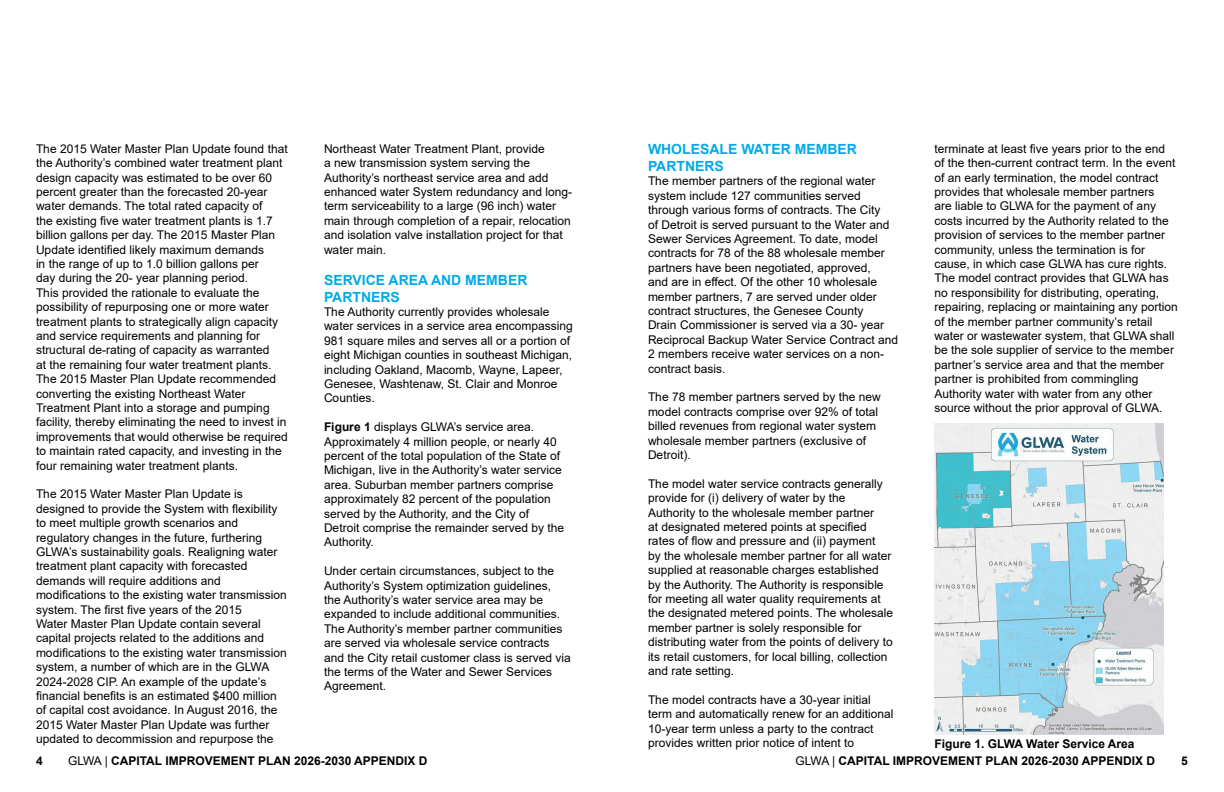
<style>
.page{position:relative;width:1224px;height:792px;background:#fff}
.page>*{position:absolute;margin:0;border:0;box-sizing:border-box;transform-origin:0 0}
.t1{font:700 14px/16.8px "Arial";color:#00abe8}
.t2{font:12px/14.4px "Arial";color:#000}
.t3{font:700 12px "Arial";color:#000}
.s1{font-weight:700}
.s2{font-weight:400}
</style>
<div class="page">
<img style="left:935px;top:423px;width:229px;height:312px">
<p class="t2" style="left:36px;top:141px;width:253px">The 2015 Water Master Plan Update found that the Authority’s combined water treatment plant design capacity was estimated to be over 60 percent greater than the forecasted 20-year water demands. The total rated capacity of<br>the existing five water treatment plants is 1.7 billion gallons per day. The 2015 Master Plan Update identified likely maximum demands<br>in the range of up to 1.0 billion gallons per<br>day during the 20- year planning period.<br>This provided the rationale to evaluate the possibility of repurposing one or more water treatment plants to strategically align capacity and service requirements and planning for structural de-rating of capacity as warranted<br>at the remaining four water treatment plants.<br>The 2015 Master Plan Update recommended converting the existing Northeast Water Treatment Plant into a storage and pumping facility, thereby eliminating the need to invest in improvements that would otherwise be required to maintain rated capacity, and investing in the four remaining water treatment plants.</p>
<p class="t2" style="left:36px;top:487px;width:252px">The 2015 Water Master Plan Update is designed to provide the System with flexibility to meet multiple growth scenarios and regulatory changes in the future, furthering GLWA’s sustainability goals. Realigning water treatment plant capacity with forecasted demands will require additions and modifications to the existing water transmission system. The first five years of the 2015<br>Water Master Plan Update contain several capital projects related to the additions and modifications to the existing water transmission system, a number of which are in the GLWA 2024-2028 CIP. An example of the update’s financial benefits is an estimated $400 million of capital cost avoidance. In August 2016, the 2015 Water Master Plan Update was further updated to decommission and repurpose the</p>
<p class="t2" style="left:324px;top:141px;width:250px">Northeast Water Treatment Plant, provide<br>a new transmission system serving the Authority’s northeast service area and add enhanced water System redundancy and long&shy;term serviceability to a large (96 inch) water main through completion of a repair, relocation and isolation valve installation project for that water main.</p>
<p class="t1" style="left:324px;top:272px;width:205px">SERVICE AREA AND MEMBER<br>PARTNERS</p>
<p class="t2" style="left:324px;top:304px;width:250px">The Authority currently provides wholesale water services in a service area encompassing 981 square miles and serves all or a portion of eight Michigan counties in southeast Michigan, including Oakland, Macomb, Wayne, Lapeer, Genesee, Washtenaw, St. Clair and Monroe Counties.</p>
<p class="t2" style="left:324px;top:420px;width:242px"><span class="s1">Figure 1</span> displays GLWA’s service area.<br>Approximately 4 million people, or nearly 40 percent of the total population of the State of Michigan, live in the Authority’s water service area. Suburban member partners comprise approximately 82 percent of the population served by the Authority, and the City of Detroit comprise the remainder served by the Authority.</p>
<p class="t2" style="left:324px;top:564px;width:248px">Under certain circumstances, subject to the Authority’s System optimization guidelines, the Authority’s water service area may be expanded to include additional communities.<br>The Authority’s member partner communities are served via wholesale service contracts and the City retail customer class is served via the terms of the Water and Sewer Services Agreement.</p>
<p class="t1" style="left:648px;top:141px;width:210px">WHOLESALE WATER MEMBER<br>PARTNERS</p>
<p class="t2" style="left:648px;top:174px;width:252px">The member partners of the regional water system include 127 communities served through various forms of contracts. The City<br>of Detroit is served pursuant to the Water and Sewer Services Agreement. To date, model contracts for 78 of the 88 wholesale member partners have been negotiated, approved,<br>and are in effect. Of the other 10 wholesale member partners, 7 are served under older contract structures, the Genesee County<br>Drain Commissioner is served via a 30- year Reciprocal Backup Water Service Contract and 2 members receive water services on a non&shy;contract basis.</p>
<p class="t2" style="left:648px;top:390px;width:234px">The 78 member partners served by the new model contracts comprise over 92% of total billed revenues from regional water system wholesale member partners (exclusive of Detroit).</p>
<p class="t2" style="left:648px;top:476px;width:247px">The model water service contracts generally provide for (i) delivery of water by the Authority to the wholesale member partner<br>at designated metered points at specified rates of flow and pressure and (ii) payment<br>by the wholesale member partner for all water supplied at reasonable charges established by the Authority. The Authority is responsible for meeting all water quality requirements at the designated metered points. The wholesale member partner is solely responsible for distributing water from the points of delivery to its retail customers, for local billing, collection and rate setting.</p>
<p class="t2" style="left:648px;top:692px;width:247px">The model contracts have a 30-year initial term and automatically renew for an additional 10-year term unless a party to the contract provides written prior notice of intent to</p>
<p class="t2" style="left:935px;top:141px;width:245px">terminate at least five years prior to the end of the then-current contract term. In the event of an early termination, the model contract provides that wholesale member partners<br>are liable to GLWA for the payment of any costs incurred by the Authority related to the provision of services to the member partner community, unless the termination is for cause, in which case GLWA has cure rights.<br>The model contract provides that GLWA has no responsibility for distributing, operating, repairing, replacing or maintaining any portion of the member partner community’s retail water or wastewater system, that GLWA shall be the sole supplier of service to the member partner’s service area and that the member partner is prohibited from commingling Authority water with water from any other source without the prior approval of GLWA.</p>
<p class="t3" style="left:935px;top:736px;width:202px">Figure 1. GLWA Water Service Area</p>
<p class="t3" style="left:36px;top:753px;width:8px">4</p>
<p class="t3" style="left:68px;top:752px;width:361px"><span class="s2">GLWA |</span> CAPITAL IMPROVEMENT PLAN 2026-2030 APPENDIX D</p>
<p class="t3" style="left:795px;top:752px;width:361px"><span class="s2">GLWA |</span> CAPITAL IMPROVEMENT PLAN 2026-2030 APPENDIX D</p>
<p class="t3" style="left:1181px;top:752px;width:8px">5</p>
</div>
